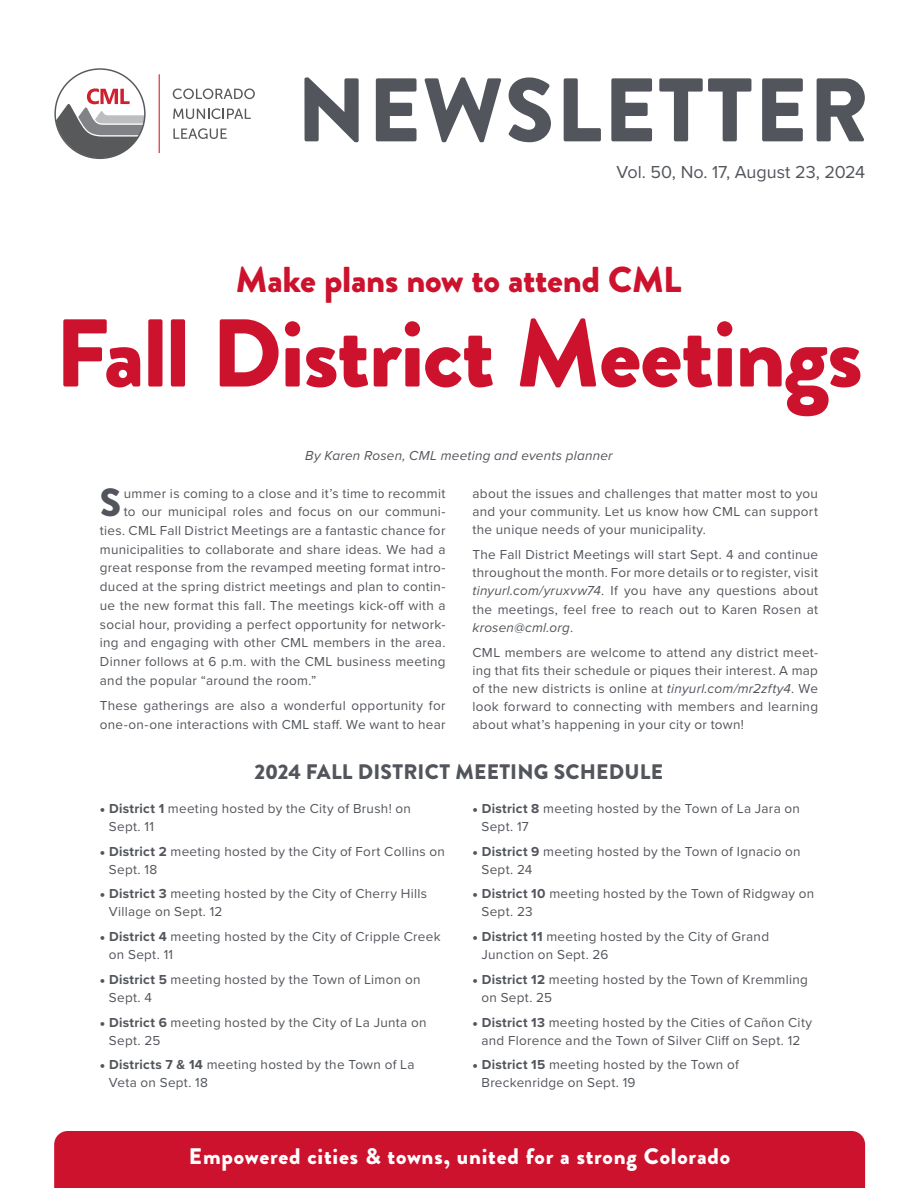
<style>
.page{position:relative;width:918px;height:1188px;background:#fff}
.page>*{position:absolute;margin:0;border:0;box-sizing:border-box;transform-origin:0 0}
.t1{font:900 96px "Brandon Grotesque";letter-spacing:-.015em;color:#cd122d}
.t2{font:900 90px "Brandon Grotesque";letter-spacing:.02em;color:#52555b}
.t3{font:900 39.15px "Brandon Grotesque";color:#52555b}
.t4{font:900 36px "Brandon Grotesque";letter-spacing:-.01em;color:#cd122d}
.t5{font:900 22.5px "Brandon Grotesque";letter-spacing:.035em;color:#fff}
.t6{font:900 21px "Brandon Grotesque";letter-spacing:.01em;color:#52555b}
.t7{font:18px "Proxima Nova";letter-spacing:-.005em;color:#52555b}
.t8{font:13.5px/18px "Proxima Nova";letter-spacing:.02em;color:#52555b}
.t9{font:italic 13.5px "Proxima Nova";letter-spacing:.015em;color:#52555b}
.s1{font-style:italic}
.s2{font-family:"Brandon Grotesque";font-weight:900}
.s3{font-weight:700}
</style>
<div class="page">
<hr style="left:159px;top:74px;width:1px;height:79px;background:#cf202f">
<svg style="left:56px;top:88px;width:89px;height:70px"></svg>
<svg style="left:173px;top:89px;width:82px;height:10px"></svg>
<svg style="left:173px;top:108px;width:78px;height:11px"></svg>
<svg style="left:173px;top:128px;width:54px;height:11px"></svg>
<div style="left:54px;top:1131px;width:811px;height:57px;background:#cd122d"></div>
<h2 class="t2" style="left:297px;top:47px;width:574px">NEWSLETTER</h2>
<h3 class="t7" style="left:617px;top:159px;width:250px">Vol. 50, No. 17, August 23, 2024</h3>
<h3 class="t4" style="left:236px;top:254px;width:447px">Make plans now to attend CML</h3>
<h1 class="t1" style="left:55px;top:285px;width:809px">Fall District Meetings</h1>
<p class="t9" style="left:305px;top:445px;width:309px">By Karen Rosen, CML meeting and events planner</p>
<h3 class="t3" style="left:100px;top:475px;width:23px">S</h3>
<p class="t8" style="left:124px;top:484px;width:323px">ummer is coming to a close and it’s time to recommit</p>
<p class="t8" style="left:124px;top:502px;width:323px">to our municipal roles and focus on our communi-</p>
<p class="t8" style="left:100px;top:521px;width:347px">ties. CML Fall District Meetings are a fantastic chance for</p>
<p class="t8" style="left:100px;top:540px;width:347px">municipalities to collaborate and share ideas. We had a</p>
<p class="t8" style="left:100px;top:558px;width:347px">great response from the revamped meeting format intro-</p>
<p class="t8" style="left:100px;top:577px;width:347px">duced at the spring district meetings and plan to contin-</p>
<p class="t8" style="left:100px;top:596px;width:347px">ue the new format this fall. The meetings kick-off with a</p>
<p class="t8" style="left:100px;top:614px;width:347px">social hour, providing a perfect opportunity for network-</p>
<p class="t8" style="left:100px;top:633px;width:347px">ing and engaging with other CML members in the area.</p>
<p class="t8" style="left:100px;top:652px;width:347px">Dinner follows at 6 p.m. with the CML business meeting</p>
<p class="t8" style="left:100px;top:671px;width:218px">and the popular “around the room.”</p>
<p class="t8" style="left:100px;top:696px;width:347px;line-height:18.8px">These gatherings are also a wonderful opportunity for one-on-one interactions with CML staff. We want to hear</p>
<p class="t8" style="left:473px;top:484px;width:347px;text-align:justify">about the issues and challenges that matter most to you and your community. Let us know how CML can support the unique needs of your municipality.</p>
<p class="t8" style="left:473px;top:545px;width:347px;text-align:justify">The Fall District Meetings will start Sept. 4 and continue throughout the month. For more details or to register, visit <span class="s1">tinyurl.com/yruxvw74</span>. If you have any questions about the meetings, feel free to reach out to Karen Rosen at <span class="s1">krosen@cml.org</span>.</p>
<p class="t8" style="left:473px;top:642px;width:347px;text-align:justify">CML members are welcome to attend any district meet&shy;ing that fits their schedule or piques their interest. A map of the new districts is online at <span class="s1">tinyurl.com/mr2zfty4</span>. We look forward to connecting with members and learning about what’s happening in your city or town!</p>
<h3 class="t6" style="left:255px;top:757px;width:410px">2024 FALL DISTRICT MEETING SCHEDULE</h3>
<p class="t8" style="left:109px;top:799px;width:304px;text-indent:-9px"><span class="s2">•</span> <span class="s3">District 1</span> meeting hosted by the City of Brush! on<br>Sept. 11</p>
<p class="t8" style="left:109px;top:842px;width:338px;text-indent:-9px"><span class="s2">•</span> <span class="s3">District 2</span> meeting hosted by the City of Fort Collins on<br>Sept. 18</p>
<p class="t8" style="left:109px;top:884px;width:320px;text-indent:-9px"><span class="s2">•</span> <span class="s3">District 3</span> meeting hosted by the City of Cherry Hills<br>Village on Sept. 12</p>
<p class="t8" style="left:109px;top:927px;width:333px;text-indent:-9px"><span class="s2">•</span> <span class="s3">District 4</span> meeting hosted by the City of Cripple Creek on Sept. 11</p>
<p class="t8" style="left:109px;top:970px;width:313px;text-indent:-9px"><span class="s2">•</span> <span class="s3">District 5</span> meeting hosted by the Town of Limon on<br>Sept. 4</p>
<p class="t8" style="left:109px;top:1013px;width:319px;text-indent:-9px"><span class="s2">•</span> <span class="s3">District 6</span> meeting hosted by the City of La Junta on<br>Sept. 25</p>
<p class="t8" style="left:109px;top:1055px;width:307px;text-indent:-9px"><span class="s2">•</span> <span class="s3">Districts 7 &amp; 14</span> meeting hosted by the Town of La<br>Veta on Sept. 18</p>
<p class="t8" style="left:482px;top:799px;width:320px;text-indent:-9px"><span class="s2">•</span> <span class="s3">District 8</span> meeting hosted by the Town of La Jara on<br>Sept. 17</p>
<p class="t8" style="left:482px;top:842px;width:321px;text-indent:-9px"><span class="s2">•</span> <span class="s3">District 9</span> meeting hosted by the Town of Ignacio on<br>Sept. 24</p>
<p class="t8" style="left:482px;top:884px;width:334px;text-indent:-9px"><span class="s2">•</span> <span class="s3">District 10</span> meeting hosted by the Town of Ridgway on<br>Sept. 23</p>
<p class="t8" style="left:482px;top:927px;width:289px;text-indent:-9px"><span class="s2">•</span> <span class="s3">District 11</span> meeting hosted by the City of Grand<br>Junction on Sept. 26</p>
<p class="t8" style="left:482px;top:970px;width:328px;text-indent:-9px"><span class="s2">•</span> <span class="s3">District 12</span> meeting hosted by the Town of Kremmling on Sept. 25</p>
<p class="t8" style="left:472px;top:1013px;width:341px;text-align:center"><span class="s2">•</span> <span class="s3">District 13</span> meeting hosted by the Cities of Cañon City and Florence and the Town of Silver Cliff on Sept. 12</p>
<p class="t8" style="left:482px;top:1055px;width:259px;text-indent:-9px"><span class="s2">•</span> <span class="s3">District 15</span> meeting hosted by the Town of<br>Breckenridge on Sept. 19</p>
<h3 class="t5" style="left:189px;top:1140px;width:543px">Empowered cities &amp; towns, united for a strong Colorado</h3>
</div>
